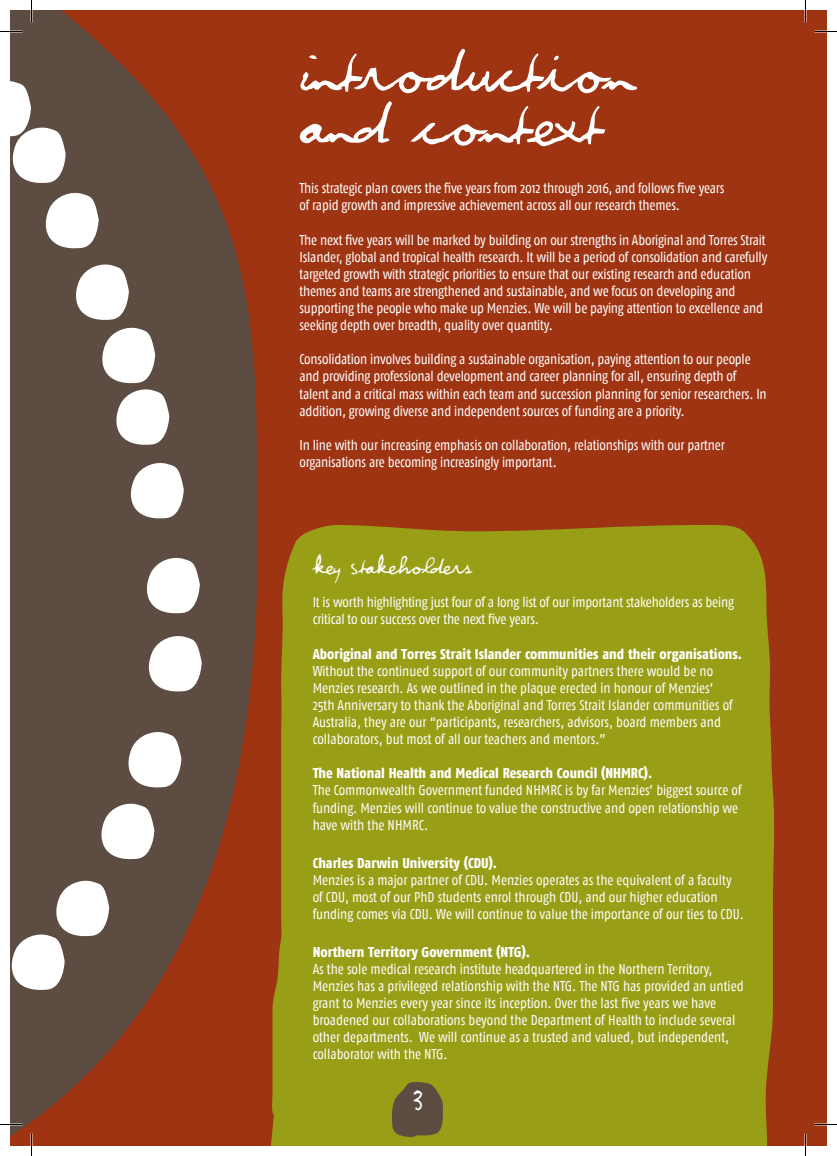
<style>
.page{position:relative;width:837px;height:1156px;background:#fff}
.page>*{position:absolute;margin:0;border:0;box-sizing:border-box;transform-origin:0 0}
.t1{font:57px/52.5px "Violation";color:#fff}
.t2{font:26.25px "Violation";color:#fff}
.t3{font:20.25px "Violation";color:#fff}
.t4{font:14.25px/17.1px "Fago Co";letter-spacing:-.01em;color:#fff}
.t5{font:800 14.25px "Fago Co Lf";color:#fff}
</style>
<div class="page">
<div style="left:10px;top:10px;width:817px;height:1136px;background:#9f3413"></div>
<svg style="left:10px;top:10px;width:248px;height:1136px;fill:#5d4c42"></svg>
<svg style="left:97px;top:801px;width:77px;height:61px;background:#aea6a1"></svg>
<svg style="left:10px;top:878px;width:119px;height:169px;background:#83756e"></svg>
<svg style="left:124px;top:729px;width:77px;height:62px;background:#ada49f"></svg>
<svg style="left:144px;top:634px;width:77px;height:61px;background:#aea6a1"></svg>
<svg style="left:142px;top:555px;width:77px;height:62px;background:#ada49f"></svg>
<svg style="left:126px;top:460px;width:77px;height:62px;background:#ada49f"></svg>
<svg style="left:71px;top:262px;width:118px;height:186px;background:#91867f"></svg>
<svg style="left:10px;top:79px;width:108px;height:173px;background:#8e827c"></svg>
<div style="left:270px;top:524px;width:505px;height:622px;background:#989e16"></div>
<svg style="left:391px;top:1081px;width:52px;height:58px;background:#6a5e38"></svg>
<hr style="left:0;top:1123px;width:22px;height:2px;background:#fff">
<hr style="left:814px;top:1123px;width:23px;height:2px;background:#fff">
<hr style="left:804px;top:0;width:2px;height:22px;background:#fff">
<hr style="left:804px;top:1133px;width:2px;height:23px;background:#fff">
<svg style="left:0;top:31px;width:22px;height:1px"></svg>
<svg style="left:814px;top:31px;width:23px;height:1px"></svg>
<svg style="left:0;top:1124px;width:22px;height:1px"></svg>
<svg style="left:814px;top:1124px;width:23px;height:1px"></svg>
<svg style="left:31px;top:0;width:1px;height:22px"></svg>
<svg style="left:31px;top:1133px;width:1px;height:23px"></svg>
<svg style="left:805px;top:0;width:1px;height:22px"></svg>
<svg style="left:805px;top:1133px;width:1px;height:23px"></svg>
<h1 class="t1" style="left:299px;top:44px;width:335px">Introduction and context</h1>
<p class="t4" style="left:299px;top:180px;width:426px">This strategic plan covers the five years from 2012 through 2016, and follows five years of rapid growth and impressive achievement across all our research themes.</p>
<p class="t4" style="left:299px;top:231px;width:469px">The next five years will be marked by building on our strengths in Aboriginal and Torres Strait Islander, global and tropical health research. It will be a period of consolidation and carefully targeted growth with strategic priorities to ensure that our existing research and education themes and teams are strengthened and sustainable, and we focus on developing and supporting the people who make up Menzies. We will be paying attention to excellence and seeking depth over breadth, quality over quantity.</p>
<p class="t4" style="left:299px;top:351px;width:469px">Consolidation involves building a sustainable organisation, paying attention to our people and providing professional development and career planning for all, ensuring depth of talent and a critical mass within each team and succession planning for senior researchers. In addition, growing diverse and independent sources of funding are a priority.</p>
<p class="t4" style="left:299px;top:436px;width:427px">In line with our increasing emphasis on collaboration, relationships with our partner organisations are becoming increasingly important.</p>
<h3 class="t3" style="left:313px;top:554px;width:160px">Key Stakeholders</h3>
<p class="t4" style="left:313px;top:594px;width:423px">It is worth highlighting just four of a long list of our important stakeholders as being critical to our success over the next five years.</p>
<p class="t5" style="left:313px;top:645px;width:431px">Aboriginal and Torres Strait Islander communities and their organisations.</p>
<p class="t4" style="left:313px;top:662px;width:422px">Without the continued support of our community partners there would be no Menzies research. As we outlined in the plaque erected in honour of Menzies’ 25th Anniversary to thank the Aboriginal and Torres Strait Islander communities of Australia, they are our “participants, researchers, advisors, board members and collaborators, but most of all our teachers and mentors.”</p>
<p class="t5" style="left:313px;top:765px;width:341px">The National Health and Medical Research Council (NHMRC).</p>
<p class="t4" style="left:313px;top:782px;width:431px">The Commonwealth Government funded NHMRC is by far Menzies’ biggest source of funding. Menzies will continue to value the constructive and open relationship we have with the NHMRC.</p>
<p class="t5" style="left:313px;top:854px;width:186px">Charles Darwin University (CDU).</p>
<p class="t4" style="left:313px;top:871px;width:433px">Menzies is a major partner of CDU. Menzies operates as the equivalent of a faculty of CDU, most of our PhD students enrol through CDU, and our higher education funding comes via CDU. We will continue to value the importance of our ties to CDU.</p>
<p class="t5" style="left:313px;top:943px;width:219px">Northern Territory Government (NTG).</p>
<p class="t4" style="left:313px;top:960px;width:432px">As the sole medical research institute headquartered in the Northern Territory, Menzies has a privileged relationship with the NTG. The NTG has provided an untied grant to Menzies every year since its inception. Over the last five years we have broadened our collaborations beyond the Department of Health to include several other departments. We will continue as a trusted and valued, but independent, collaborator with the NTG.</p>
<h2 class="t2" style="left:412px;top:1085px;width:15px">3</h2>
</div>
